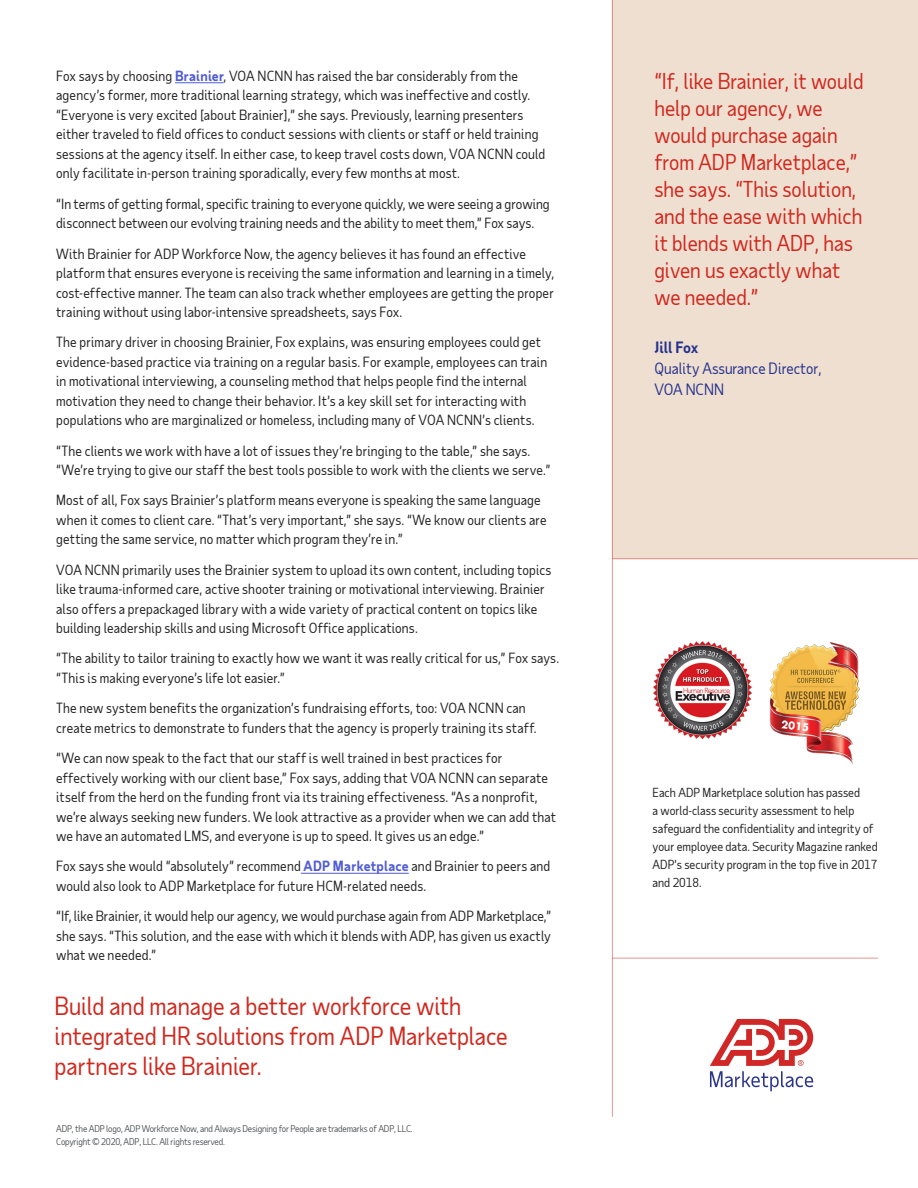
<style>
.page{position:relative;width:918px;height:1188px;background:#fff}
.page>*{position:absolute;margin:0;border:0;box-sizing:border-box;transform-origin:0 0}
.t1{font:24px/30px "Taub Sans";color:#d0271d}
.t2{font:21px/27px "Taub Sans";color:#d0271d}
.t3{font:15px/21px "Taub Sans";color:#26328c}
.t4{font:700 15px "Taub Sans";color:#26328c}
.t5{font:13.5px/19.5px "Taub Sans";letter-spacing:.01em;color:#222}
.t6{font:12px/18px "Taub Sans";color:#222}
.t7{font:9px/13.5px "Taub Sans";letter-spacing:-.02em;color:#54565a}
.s1{font-weight:700;color:#4f5cd6}
</style>
<div class="page">
<div style="left:612px;top:0;width:306px;height:558px;background:#efdfd1"></div>
<hr style="left:612px;top:0;width:1px;height:1117px;background:#d0271d">
<hr style="left:175px;top:82px;width:49px;height:1px;background:#4f5cd6">
<hr style="left:301px;top:873px;width:108px;height:1px;background:#4f5cd6">
<hr style="left:612px;top:558px;width:306px;height:1px;background:#d0271d">
<hr style="left:612px;top:958px;width:266px;height:1px;background:#d0271d">
<img style="left:769px;top:642px;width:91px;height:123px">
<img style="left:653px;top:641px;width:99px;height:99px">
<svg style="left:710px;top:1019px;width:103px;height:72px"></svg>
<p class="t5" style="left:56px;top:66px;width:491px">Fox says by choosing <span class="s1">Brainier</span>, VOA NCNN has raised the bar considerably from the agency’s former, more traditional learning strategy, which was ineffective and costly. “Everyone is very excited [about Brainier],” she says. Previously, learning presenters either traveled to field offices to conduct sessions with clients or staff or held training sessions at the agency itself. In either case, to keep travel costs down, VOA NCNN could only facilitate in-person training sporadically, every few months at most.</p>
<p class="t5" style="left:56px;top:194px;width:495px">“In terms of getting formal, specific training to everyone quickly, we were seeing a growing disconnect between our evolving training needs and the ability to meet them,” Fox says.</p>
<p class="t5" style="left:56px;top:243px;width:500px">With Brainier for ADP Workforce Now, the agency believes it has found an effective platform that ensures everyone is receiving the same information and learning in a timely, cost-effective manner. The team can also track whether employees are getting the proper training without using labor-intensive spreadsheets, says Fox.</p>
<p class="t5" style="left:56px;top:332px;width:493px">The primary driver in choosing Brainier, Fox explains, was ensuring employees could get evidence-based practice via training on a regular basis. For example, employees can train in motivational interviewing, a counseling method that helps people find the internal motivation they need to change their behavior. It’s a key skill set for interacting with populations who are marginalized or homeless, including many of VOA NCNN’s clients.</p>
<p class="t5" style="left:56px;top:441px;width:496px">“The clients we work with have a lot of issues they’re bringing to the table,” she says. “We’re trying to give our staff the best tools possible to work with the clients we serve.”</p>
<p class="t5" style="left:56px;top:490px;width:492px">Most of all, Fox says Brainier’s platform means everyone is speaking the same language when it comes to client care. “That’s very important,” she says. “We know our clients are getting the same service, no matter which program they’re in.”</p>
<p class="t5" style="left:56px;top:560px;width:497px">VOA NCNN primarily uses the Brainier system to upload its own content, including topics like trauma-informed care, active shooter training or motivational interviewing. Brainier also offers a prepackaged library with a wide variety of practical content on topics like building leadership skills and using Microsoft Office applications.</p>
<p class="t5" style="left:56px;top:648px;width:504px">“The ability to tailor training to exactly how we want it was really critical for us,” Fox says. “This is making everyone’s life lot easier.”</p>
<p class="t5" style="left:56px;top:698px;width:482px">The new system benefits the organization’s fundraising efforts, too: VOA NCNN can create metrics to demonstrate to funders that the agency is properly training its staff.</p>
<p class="t5" style="left:56px;top:748px;width:502px">“We can now speak to the fact that our staff is well trained in best practices for effectively working with our client base,” Fox says, adding that VOA NCNN can separate itself from the herd on the funding front via its training effectiveness. “As a nonprofit, we’re always seeking new funders. We look attractive as a provider when we can add that we have an automated LMS, and everyone is up to speed. It gives us an edge.”</p>
<p class="t5" style="left:56px;top:856px;width:496px">Fox says she would “absolutely” recommend <span class="s1">ADP Marketplace</span> and Brainier to peers and would also look to ADP Marketplace for future HCM-related needs.</p>
<p class="t5" style="left:56px;top:906px;width:497px;text-align:justify">“If, like Brainier, it would help our agency, we would purchase again from ADP Marketplace,” she says. “This solution, and the ease with which it blends with ADP, has given us exactly what we needed.”</p>
<h1 class="t1" style="left:55px;top:991px;width:455px">Build and manage a better workforce with integrated HR solutions from ADP Marketplace partners like Brainier.</h1>
<p class="t7" style="left:56px;top:1121px;width:358px">ADP, the ADP logo, ADP Workforce Now, and Always Designing for People are trademarks of ADP, LLC.<br>Copyright © 2020, ADP, LLC. All rights reserved.</p>
<h2 class="t2" style="left:654px;top:67px;width:211px">“If, like Brainier, it would help our agency, we would purchase again from ADP Marketplace,” she says. “This solution, and the ease with which it blends with ADP, has given us exactly what we needed.”</h2>
<p class="t4" style="left:654px;top:337px;width:46px">Jill Fox</p>
<p class="t3" style="left:654px;top:357px;width:169px">Quality Assurance Director,<br>VOA NCNN</p>
<p class="t6" style="left:653px;top:783px;width:227px">Each ADP Marketplace solution has passed<br>a world-class security assessment to help safeguard the confidentiality and integrity of your employee data. Security Magazine ranked ADP’s security program in the top five in 2017 and 2018.</p>
</div>
